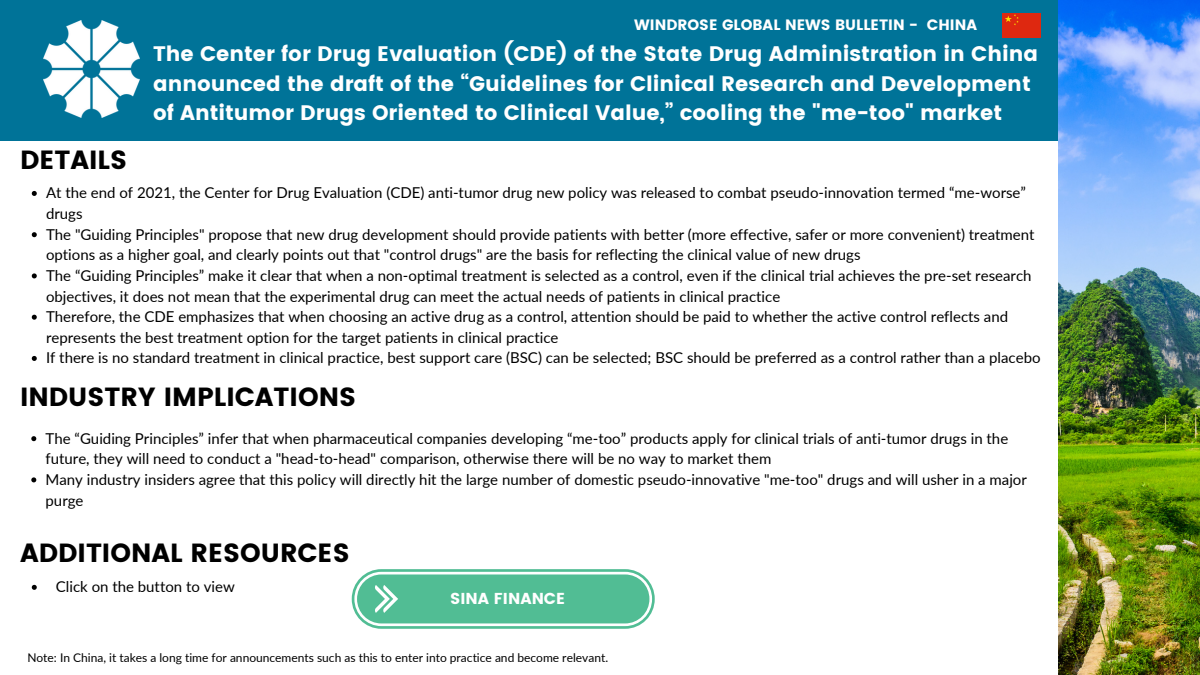
<style>
.page{position:relative;width:1200px;height:675px;background:#fff}
.page>*{position:absolute;margin:0;border:0;box-sizing:border-box;transform-origin:0 0}
.t1{font:26.2px "Poppins";color:#000}
.t2{font:21px/29.2px "Poppins";color:#fff}
.t3{font:15.8px "Poppins";color:#fff}
.t4{font:15px/20.6px "Lato";color:#000}
.t5{font:15px "Poppins";color:#fff}
.t6{font:12px "Lato";color:#000}
</style>
<div class="page">
<div style="left:0;top:0;width:1200px;height:141px;background:#007398"></div>
<img style="left:43px;top:20px;width:97px;height:97px">
<img style="left:1002px;top:13px;width:39px;height:25px">
<img style="left:1059px;top:0;width:141px;height:675px">
<svg style="left:32px;top:191px;width:5px;height:5px"></svg>
<svg style="left:32px;top:232px;width:5px;height:5px"></svg>
<svg style="left:32px;top:273px;width:5px;height:5px"></svg>
<svg style="left:32px;top:315px;width:5px;height:5px"></svg>
<svg style="left:32px;top:356px;width:5px;height:5px"></svg>
<svg style="left:31px;top:436px;width:5px;height:5px"></svg>
<svg style="left:31px;top:477px;width:5px;height:5px"></svg>
<svg style="left:32px;top:585px;width:5px;height:5px"></svg>
<svg style="left:352px;top:569px;width:303px;height:60px;background:#6cc7a4"></svg>
<p class="t1" style="left:20px;top:145px;width:109px">DETAILS</p>
<p class="t5" style="left:634px;top:16px;width:344px">WINDROSE GLOBAL NEWS BULLETIN - CHINA</p>
<p class="t2" style="left:153px;top:40px;width:887px">The Center for Drug Evaluation (CDE) of the State Drug Administration in China announced the draft of the “Guidelines for Clinical Research and Development of Antitumor Drugs Oriented to Clinical Value,” cooling the "me-too" market</p>
<p class="t4" style="left:46px;top:182px;width:982px">At the end of 2021, the Center for Drug Evaluation (CDE) anti-tumor drug new policy was released to combat pseudo-innovation termed “me-worse” drugs</p>
<p class="t4" style="left:46px;top:224px;width:990px">The "Guiding Principles" propose that new drug development should provide patients with better (more effective, safer or more convenient) treatment options as a higher goal, and clearly points out that "control drugs" are the basis for reflecting the clinical value of new drugs</p>
<p class="t4" style="left:46px;top:265px;width:987px">The “Guiding Principles” make it clear that when a non-optimal treatment is selected as a control, even if the clinical trial achieves the pre-set research objectives, it does not mean that the experimental drug can meet the actual needs of patients in clinical practice</p>
<p class="t4" style="left:46px;top:306px;width:964px">Therefore, the CDE emphasizes that when choosing an active drug as a control, attention should be paid to whether the active control reflects and represents the best treatment option for the target patients in clinical practice</p>
<p class="t4" style="left:46px;top:347px;width:996px">If there is no standard treatment in clinical practice, best support care (BSC) can be selected; BSC should be preferred as a control rather than a placebo</p>
<p class="t1" style="left:20px;top:381px;width:338px">INDUSTRY IMPLICATIONS</p>
<p class="t4" style="left:46px;top:428px;width:964px">The “Guiding Principles” infer that when pharmaceutical companies developing “me-too” products apply for clinical trials of anti-tumor drugs in the future, they will need to conduct a "head-to-head" comparison, otherwise there will be no way to market them</p>
<p class="t4" style="left:46px;top:469px;width:983px">Many industry insiders agree that this policy will directly hit the large number of domestic pseudo-innovative "me-too" drugs and will usher in a major purge</p>
<p class="t1" style="left:20px;top:538px;width:331px">ADDITIONAL RESOURCES</p>
<p class="t4" style="left:56px;top:576px;width:180px">Click on the button to view</p>
<p class="t3" style="left:450px;top:589px;width:116px">SINA FINANCE</p>
<p class="t6" style="left:27px;top:650px;width:582px">Note: In China, it takes a long time for announcements such as this to enter into practice and become relevant.</p>
</div>
